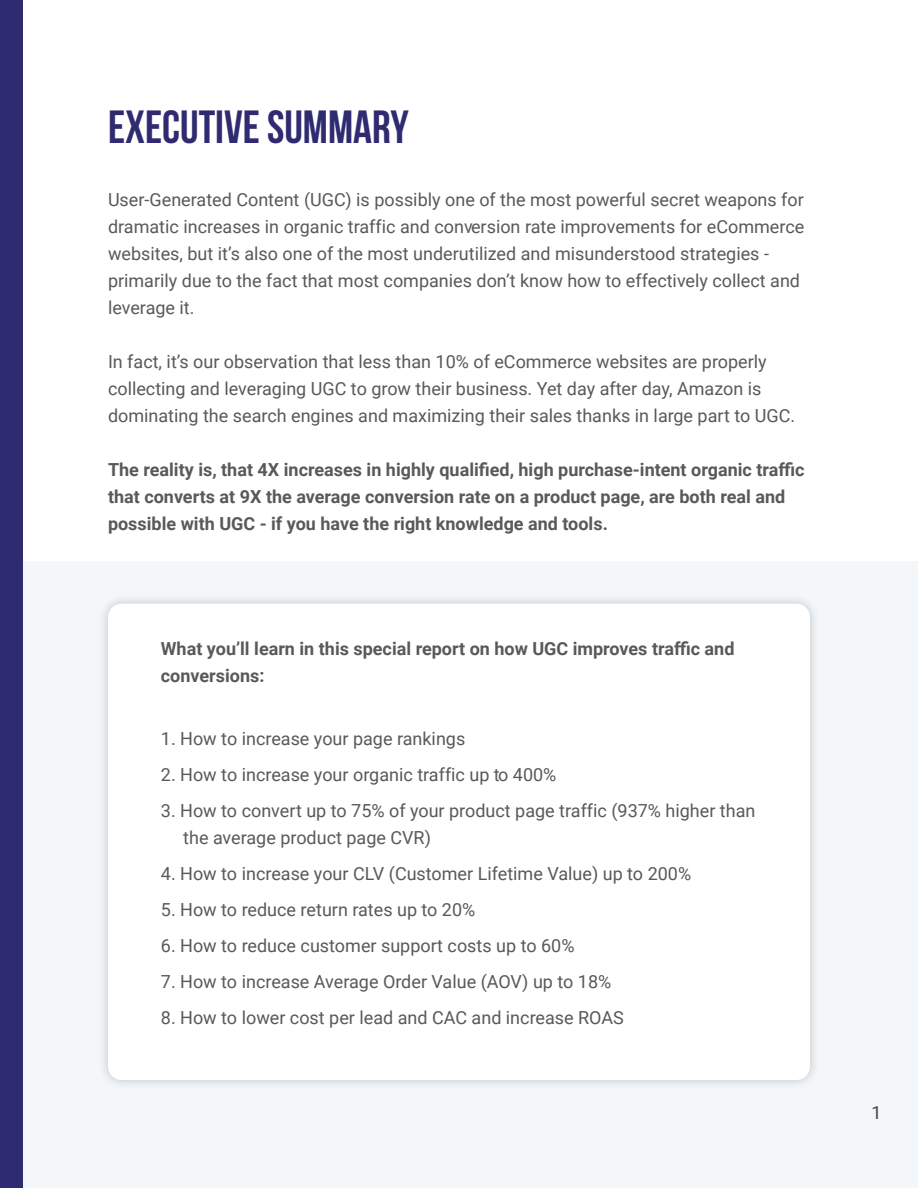
<style>
.page{position:relative;width:918px;height:1188px;background:#fff}
.page>*{position:absolute;margin:0;border:0;box-sizing:border-box;transform-origin:0 0}
.t1{font:700 46.5px "Bebas Neue";color:#2f2b70}
.t2{font:18px/27px "Roboto";color:#58595b}
.t3{font:700 18px/27px "Roboto";color:#58595b}
.t4{font:18px "Roboto";color:#444}
</style>
<div class="page">
<div style="left:0;top:562px;width:918px;height:626px;background:#f4f7f9"></div>
<div style="left:97px;top:593px;width:724px;height:498px;background:#000;opacity:.2"></div>
<div style="left:108px;top:604px;width:702px;height:476px;background:#fff;border-radius:14px"></div>
<div style="left:0;top:0;width:23px;height:1188px;background:#2f2b70"></div>
<h1 class="t1" style="left:108px;top:101px;width:302px">EXECUTIVE SUMMARY</h1>
<p class="t2" style="left:108px;top:185px;width:698px">User-Generated Content (UGC) is possibly one of the most powerful secret weapons for dramatic increases in organic traffic and conversion rate improvements for eCommerce websites, but it’s also one of the most underutilized and misunderstood strategies - primarily due to the fact that most companies don’t know how to effectively collect and leverage it.</p>
<p class="t2" style="left:108px;top:347px;width:689px">In fact, it’s our observation that less than 10% of eCommerce websites are properly collecting and leveraging UGC to grow their business. Yet day after day, Amazon is dominating the search engines and maximizing their sales thanks in large part to UGC.</p>
<p class="t3" style="left:108px;top:455px;width:698px">The reality is, that 4X increases in highly qualified, high purchase-intent organic traffic that converts at 9X the average conversion rate on a product page, are both real and possible with UGC - if you have the right knowledge and tools.</p>
<p class="t3" style="left:161px;top:634px;width:575px">What you’ll learn in this special report on how UGC improves traffic and conversions:</p>
<p class="t2" style="left:161px;top:724px;width:306px">1. How to increase your page rankings</p>
<p class="t2" style="left:161px;top:760px;width:397px">2. How to increase your organic traffic up to 400%</p>
<p class="t2" style="left:183px;top:796px;width:574px;text-indent:-22px">3. How to convert up to 75% of your product page traffic (937% higher than the average product page CVR)</p>
<p class="t2" style="left:161px;top:859px;width:532px">4. How to increase your CLV (Customer Lifetime Value) up to 200%</p>
<p class="t2" style="left:161px;top:895px;width:316px">5. How to reduce return rates up to 20%</p>
<p class="t2" style="left:161px;top:931px;width:415px">6. How to reduce customer support costs up to 60%</p>
<p class="t2" style="left:161px;top:967px;width:452px">7. How to increase Average Order Value (AOV) up to 18%</p>
<p class="t2" style="left:161px;top:1003px;width:464px">8. How to lower cost per lead and CAC and increase ROAS</p>
<p class="t4" style="left:871px;top:1100px;width:12px">1</p>
</div>
